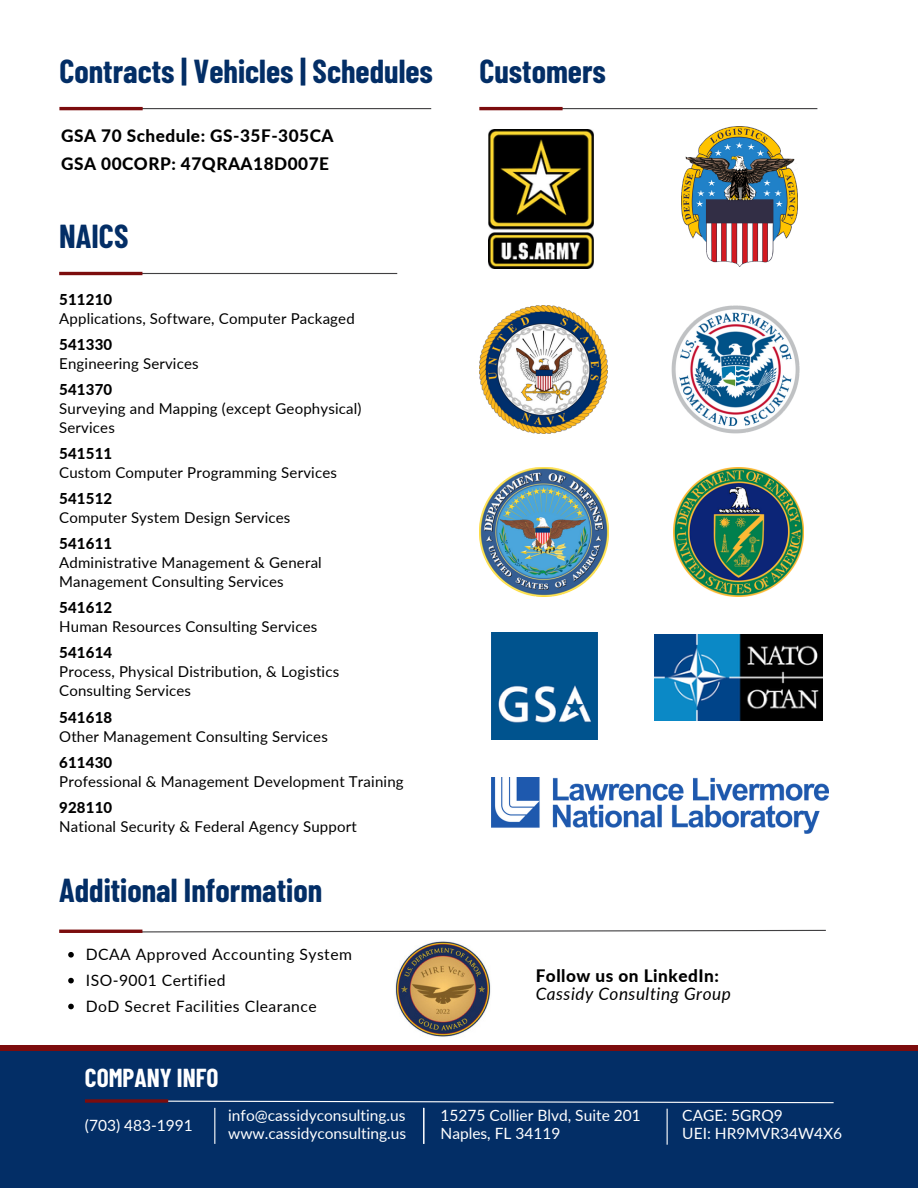
<style>
.page{position:relative;width:918px;height:1188px;background:#fff}
.page>*{position:absolute;margin:0;border:0;box-sizing:border-box;transform-origin:0 0}
.t1{font:700 32.4px "Barlow Condensed";color:#032e66}
.t2{font:700 25.35px "Barlow Condensed";color:#fff}
.t3{font:800 17.25px "Lato";letter-spacing:.03em;color:#000}
.t4{font:italic 17.25px "Lato";letter-spacing:.03em;color:#000}
.t5{font:15.75px "Lato";letter-spacing:.03em;color:#000}
.t6{font:15.45px "Lato";color:#fff}
.t7{font:15px/19.2px "Lato";letter-spacing:.01em;color:#000}
.t8{font:800 15px "Lato";letter-spacing:.01em;color:#000}
</style>
<div class="page">
<div style="left:0;top:1047px;width:918px;height:141px;background:#032e66"></div>
<div style="left:0;top:1045px;width:918px;height:5px;background:#7c0c0d"></div>
<svg style="left:168px;top:1100px;width:666px;height:4px"></svg>
<svg style="left:85px;top:1099px;width:83px;height:4px"></svg>
<hr style="left:214px;top:1108px;width:1px;height:36px;background:#fff">
<hr style="left:481px;top:108px;width:336px;height:1px;background:#414042">
<hr style="left:479px;top:107px;width:84px;height:3px;background:#7c0c0d">
<hr style="left:423px;top:1108px;width:1px;height:36px;background:#fff">
<hr style="left:667px;top:1109px;width:1px;height:36px;background:#fff">
<hr style="left:61px;top:108px;width:370px;height:1px;background:#414042">
<hr style="left:59px;top:107px;width:84px;height:3px;background:#7c0c0d">
<svg style="left:60px;top:929px;width:766px;height:4px"></svg>
<hr style="left:59px;top:930px;width:83px;height:3px;background:#7c0c0d">
<svg style="left:68px;top:952px;width:6px;height:6px"></svg>
<svg style="left:68px;top:978px;width:6px;height:5px"></svg>
<svg style="left:68px;top:1004px;width:6px;height:5px"></svg>
<img style="left:489px;top:129px;width:104px;height:140px">
<img style="left:682px;top:126px;width:116px;height:141px">
<img style="left:492px;top:778px;width:336px;height:56px">
<img style="left:479px;top:305px;width:129px;height:128px">
<img style="left:479px;top:467px;width:130px;height:129px">
<img style="left:672px;top:305px;width:128px;height:128px">
<img style="left:674px;top:467px;width:129px;height:129px">
<img style="left:654px;top:635px;width:169px;height:85px">
<img style="left:492px;top:633px;width:106px;height:107px">
<hr style="left:61px;top:273px;width:336px;height:1px;background:#414042">
<hr style="left:59px;top:272px;width:83px;height:3px;background:#7c0c0d">
<img style="left:395px;top:941px;width:96px;height:96px">
<p class="t1" style="left:59px;top:51px;width:375px">Contracts | Vehicles | Schedules</p>
<p class="t3" style="left:61px;top:125px;width:274px">GSA 70 Schedule: GS-35F-305CA</p>
<p class="t3" style="left:61px;top:153px;width:269px">GSA 00CORP: 47QRAA18D007E</p>
<p class="t1" style="left:59px;top:216px;width:71px">NAICS</p>
<p class="t8" style="left:59px;top:290px;width:55px">511210</p>
<p class="t7" style="left:59px;top:309px;width:297px">Applications, Software, Computer Packaged</p>
<p class="t8" style="left:59px;top:335px;width:55px">541330</p>
<p class="t7" style="left:59px;top:354px;width:141px">Engineering Services</p>
<p class="t8" style="left:59px;top:380px;width:55px">541370</p>
<p class="t7" style="left:59px;top:399px;width:304px">Surveying and Mapping (except Geophysical)<br>Services</p>
<p class="t8" style="left:59px;top:444px;width:55px">541511</p>
<p class="t7" style="left:59px;top:463px;width:279px">Custom Computer Programming Services</p>
<p class="t8" style="left:59px;top:489px;width:55px">541512</p>
<p class="t7" style="left:59px;top:508px;width:233px">Computer System Design Services</p>
<p class="t8" style="left:59px;top:534px;width:55px">541611</p>
<p class="t7" style="left:59px;top:553px;width:264px">Administrative Management &amp; General<br>Management Consulting Services</p>
<p class="t8" style="left:59px;top:598px;width:55px">541612</p>
<p class="t7" style="left:59px;top:617px;width:260px">Human Resources Consulting Services</p>
<p class="t8" style="left:59px;top:643px;width:55px">541614</p>
<p class="t7" style="left:59px;top:662px;width:282px">Process, Physical Distribution, &amp; Logistics<br>Consulting Services</p>
<p class="t8" style="left:59px;top:709px;width:55px">541618</p>
<p class="t7" style="left:59px;top:727px;width:270px">Other Management Consulting Services</p>
<p class="t8" style="left:59px;top:754px;width:55px">611430</p>
<p class="t7" style="left:59px;top:772px;width:346px">Professional &amp; Management Development Training</p>
<p class="t8" style="left:59px;top:799px;width:55px">928110</p>
<p class="t7" style="left:59px;top:817px;width:299px">National Security &amp; Federal Agency Support</p>
<p class="t1" style="left:59px;top:870px;width:264px">Additional Information</p>
<p class="t5" style="left:86px;top:944px;width:268px">DCAA Approved Accounting System</p>
<p class="t5" style="left:86px;top:970px;width:141px">ISO-9001 Certified</p>
<p class="t5" style="left:86px;top:996px;width:232px">DoD Secret Facilities Clearance</p>
<p class="t2" style="left:85px;top:1062px;width:135px">COMPANY INFO</p>
<p class="t1" style="left:479px;top:51px;width:128px">Customers</p>
<p class="t3" style="left:536px;top:965px;width:185px">Follow us on LinkedIn:</p>
<p class="t4" style="left:536px;top:983px;width:197px">Cassidy Consulting Group</p>
<p class="t6" style="left:85px;top:1116px;width:109px">(703) 483-1991</p>
<p class="t6" style="left:228px;top:1106px;width:179px">info@cassidyconsulting.us</p>
<p class="t6" style="left:440px;top:1106px;width:202px">15275 Collier Blvd, Suite 201</p>
<p class="t6" style="left:440px;top:1124px;width:121px">Naples, FL 34119</p>
<p class="t6" style="left:228px;top:1124px;width:180px">www.cassidyconsulting.us</p>
<p class="t6" style="left:682px;top:1106px;width:102px">CAGE: 5GRQ9</p>
<p class="t6" style="left:682px;top:1124px;width:161px">UEI: HR9MVR34W4X6</p>
</div>
